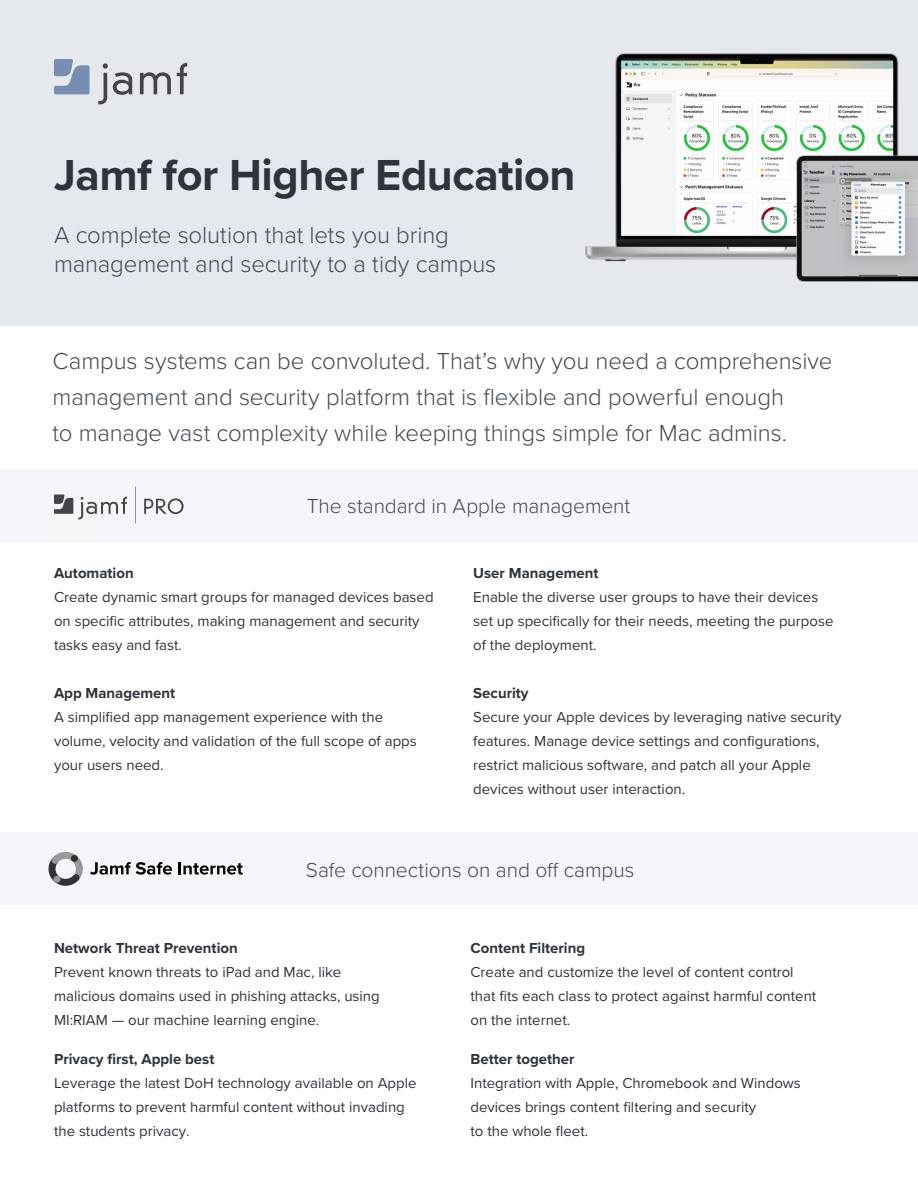
<style>
.page{position:relative;width:918px;height:1188px;background:#fff}
.page>*{position:absolute;margin:0;border:0;box-sizing:border-box;transform-origin:0 0}
.t1{font:700 45px "Proxima Nova";letter-spacing:-.01em;color:#2f343a}
.t2{font:300 24px/36px "Proxima Nova";letter-spacing:-.005em;color:#434a54}
.t3{font:300 21px "Proxima Nova";letter-spacing:-.005em;color:#434a54}
.t4{font:15px/24px "Proxima Nova";color:#2f343a}
.t5{font:700 15px "Proxima Nova";color:#2f343a}
</style>
<div class="page">
<div style="left:0;top:0;width:918px;height:325px;background:#e5e8ec"></div>
<div style="left:0;top:469px;width:918px;height:72px;background:#f4f6f9"></div>
<div style="left:0;top:832px;width:918px;height:73px;background:#f4f6f9"></div>
<svg style="left:140px;top:72px;width:31px;height:22px"></svg>
<svg style="left:177px;top:63px;width:10px;height:31px"></svg>
<svg style="left:98px;top:63px;width:34px;height:41px"></svg>
<svg style="left:54px;top:59px;width:36px;height:35px"></svg>
<svg style="left:54px;top:494px;width:73px;height:25px"></svg>
<svg style="left:144px;top:498px;width:40px;height:16px"></svg>
<svg style="left:135px;top:487px;width:1px;height:36px"></svg>
<svg style="left:90px;top:862px;width:82px;height:13px"></svg>
<svg style="left:178px;top:862px;width:65px;height:13px"></svg>
<svg style="left:48px;top:851px;width:35px;height:35px"></svg>
<img style="left:585px;top:53px;width:314px;height:209px">
<img style="left:795px;top:155px;width:123px;height:127px">
<h1 class="t1" style="left:54px;top:142px;width:523px">Jamf for Higher Education</h1>
<h2 class="t2" style="left:54px;top:219px;width:444px;line-height:28.8px">A complete solution that lets you bring management and security to a tidy campus</h2>
<h2 class="t2" style="left:53px;top:342px;width:781px">Campus systems can be convoluted. That’s why you need a comprehensive management and security platform that is flexible and powerful enough<br>to manage vast complexity while keeping things simple for Mac admins.</h2>
<h3 class="t3" style="left:307px;top:491px;width:325px">The standard in Apple management</h3>
<p class="t5" style="left:54px;top:562px;width:81px">Automation</p>
<p class="t4" style="left:54px;top:584px;width:381px">Create dynamic smart groups for managed devices based on specific attributes, making management and security tasks easy and fast.</p>
<p class="t5" style="left:54px;top:682px;width:123px">App Management</p>
<p class="t4" style="left:54px;top:704px;width:364px">A simplified app management experience with the volume, velocity and validation of the full scope of apps your users need.</p>
<p class="t5" style="left:473px;top:562px;width:127px">User Management</p>
<p class="t4" style="left:473px;top:584px;width:362px">Enable the diverse user groups to have their devices set up specifically for their needs, meeting the purpose of the deployment.</p>
<p class="t5" style="left:473px;top:682px;width:57px">Security</p>
<p class="t4" style="left:473px;top:704px;width:370px">Secure your Apple devices by leveraging native security features. Manage device settings and configurations, restrict malicious software, and patch all your Apple devices without user interaction.</p>
<h3 class="t3" style="left:306px;top:855px;width:330px">Safe connections on and off campus</h3>
<p class="t5" style="left:54px;top:937px;width:185px">Network Threat Prevention</p>
<p class="t4" style="left:54px;top:960px;width:327px">Prevent known threats to iPad and Mac, like malicious domains used in phishing attacks, using<br>MI:RIAM — our machine learning engine.</p>
<p class="t5" style="left:54px;top:1048px;width:162px">Privacy first, Apple best</p>
<p class="t4" style="left:54px;top:1071px;width:364px">Leverage the latest DoH technology available on Apple platforms to prevent harmful content without invading the students privacy.</p>
<p class="t5" style="left:471px;top:937px;width:116px">Content Filtering</p>
<p class="t4" style="left:471px;top:960px;width:347px">Create and customize the level of content control that fits each class to protect against harmful content on the internet.</p>
<p class="t5" style="left:471px;top:1048px;width:106px">Better together</p>
<p class="t4" style="left:471px;top:1071px;width:332px">Integration with Apple, Chromebook and Windows devices brings content filtering and security<br>to the whole fleet.</p>
</div>
